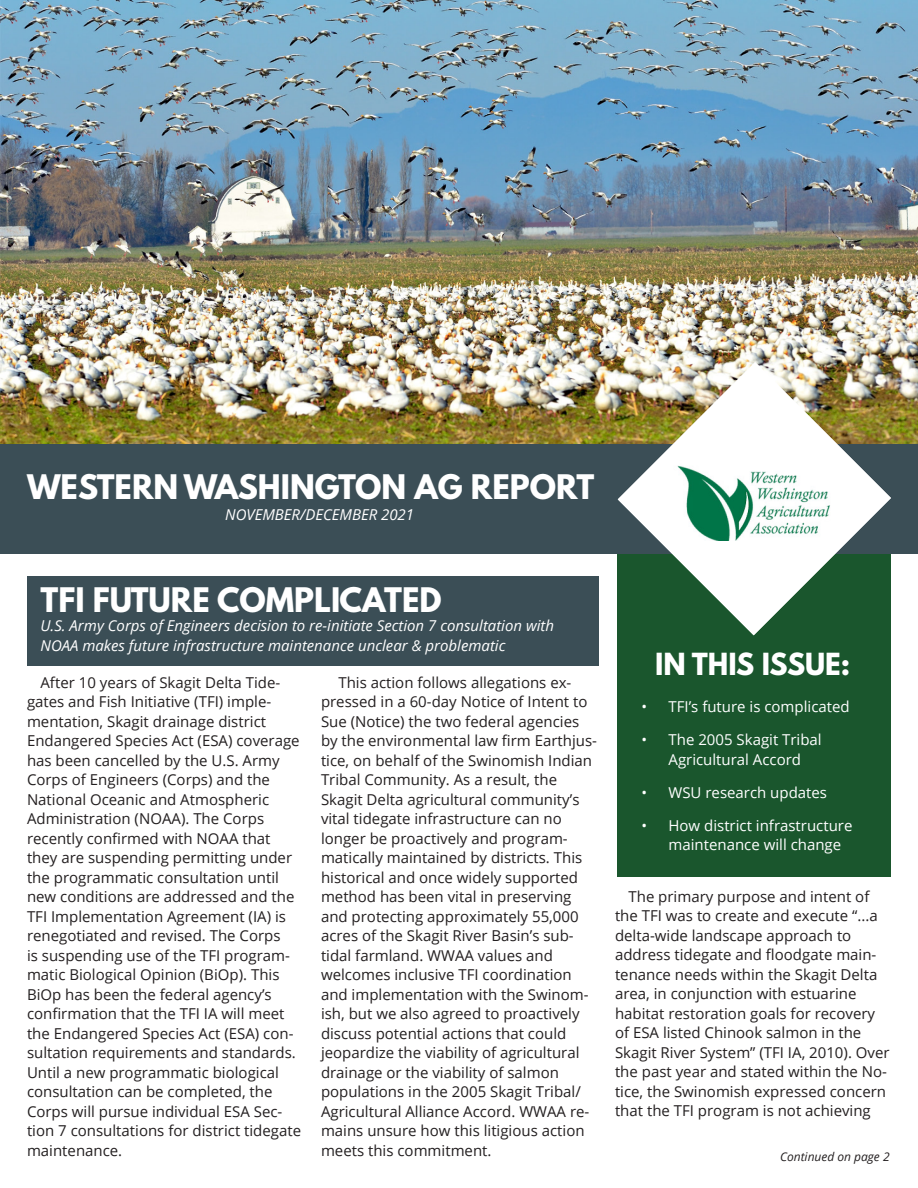
<style>
.page{position:relative;width:918px;height:1188px;background:#fff}
.page>*{position:absolute;margin:0;border:0;box-sizing:border-box;transform-origin:0 0}
.t1{font:700 30px "League Spartan";color:#fff}
.t2{font:700 27px "League Spartan";color:#fff}
.t3{font:15px/19.5px "Open Sans";color:#231f20}
.t4{font:italic 15px/19.5px "Open Sans";color:#fff}
.t5{font:15px/19.5px "Open Sans";color:#fff;text-align:center}
.Italics_paragraph{font:italic 12px "Open Sans";color:#231f20}
</style>
<div class="page">
<div style="left:27px;top:576px;width:572px;height:89px;background:#3b4e56"></div>
<img style="left:0;top:0;width:918px;height:444px">
<div style="left:618px;top:554px;width:273px;height:323px;background:#1a562d"></div>
<div style="left:0;top:444px;width:918px;height:110px;background:#3b4e56"></div>
<img style="left:618px;top:362px;width:273px;height:273px">
<img style="left:674px;top:451px;width:161px;height:90px">
<h1 class="t1" style="left:27px;top:463px;width:569px">WESTERN WASHINGTON AG REPORT</h1>
<p class="t4" style="left:225px;top:505px;width:190px">NOVEMBER/DECEMBER 2021</p>
<h1 class="t1" style="left:40px;top:576px;width:403px">TFI FUTURE COMPLICATED</h1>
<p class="t4" style="left:40px;top:616px;width:515px">U.S. Army Corps of Engineers decision to re-initiate Section 7 consultation with<br>NOAA makes future infrastructure maintenance unclear &amp; problematic</p>
<p class="t3" style="left:27px;top:672px;width:276px;text-indent:14px">After 10 years of Skagit Delta Tide&shy;gates and Fish Initiative (TFI) imple&shy;mentation, Skagit drainage district Endangered Species Act (ESA) coverage has been cancelled by the U.S. Army Corps of Engineers (Corps) and the National Oceanic and Atmospheric Administration (NOAA). The Corps recently confirmed with NOAA that they are suspending permitting under the programmatic consultation until new conditions are addressed and the TFI Implementation Agreement (IA) is renegotiated and revised. The Corps<br>is suspending use of the TFI program&shy;matic Biological Opinion (BiOp). This BiOp has been the federal agency’s confirmation that the TFI IA will meet the Endangered Species Act (ESA) con&shy;sultation requirements and standards.<br>Until a new programmatic biological consultation can be completed, the Corps will pursue individual ESA Sec&shy;tion 7 consultations for district tidegate maintenance.</p>
<p class="t3" style="left:321px;top:672px;width:278px;text-indent:17px">This action follows allegations ex&shy;pressed in a 60-day Notice of Intent to Sue (Notice) the two federal agencies by the environmental law firm Earthjus&shy;tice, on behalf of the Swinomish Indian Tribal Community. As a result, the Skagit Delta agricultural community’s vital tidegate infrastructure can no longer be proactively and program&shy;matically maintained by districts. This historical and once widely supported method has been vital in preserving and protecting approximately 55,000 acres of the Skagit River Basin’s sub&shy;tidal farmland. WWAA values and welcomes inclusive TFI coordination and implementation with the Swinom&shy;ish, but we also agreed to proactively discuss potential actions that could jeopardize the viability of agricultural drainage or the viability of salmon populations in the 2005 Skagit Tribal/ Agricultural Alliance Accord. WWAA re&shy;mains unsure how this litigious action meets this commitment.</p>
<p class="t2" style="left:655px;top:643px;width:197px">IN THIS ISSUE:</p>
<p class="t5" style="left:642px;top:697px;width:210px">• TFI’s future is complicated</p>
<p class="t5" style="left:642px;top:730px;width:182px">• The 2005 Skagit Tribal<br>Agricultural Accord</p>
<p class="t5" style="left:642px;top:782px;width:187px">• WSU research updates</p>
<p class="t5" style="left:669px;top:815px;width:185px;text-align:left;text-indent:-27px">• How district infrastructure maintenance will change</p>
<p class="t3" style="left:615px;top:886px;width:276px;text-indent:14px">The primary purpose and intent of the TFI was to create and execute “...a delta-wide landscape approach to address tidegate and floodgate main&shy;tenance needs within the Skagit Delta area, in conjunction with estuarine habitat restoration goals for recovery of ESA listed Chinook salmon in the Skagit River System” (TFI IA, 2010). Over the past year and stated within the No&shy;tice, the Swinomish expressed concern that the TFI program is not achieving</p>
<p class="Italics_paragraph" style="left:780px;top:1148px;width:111px">Continued on page 2</p>
</div>
